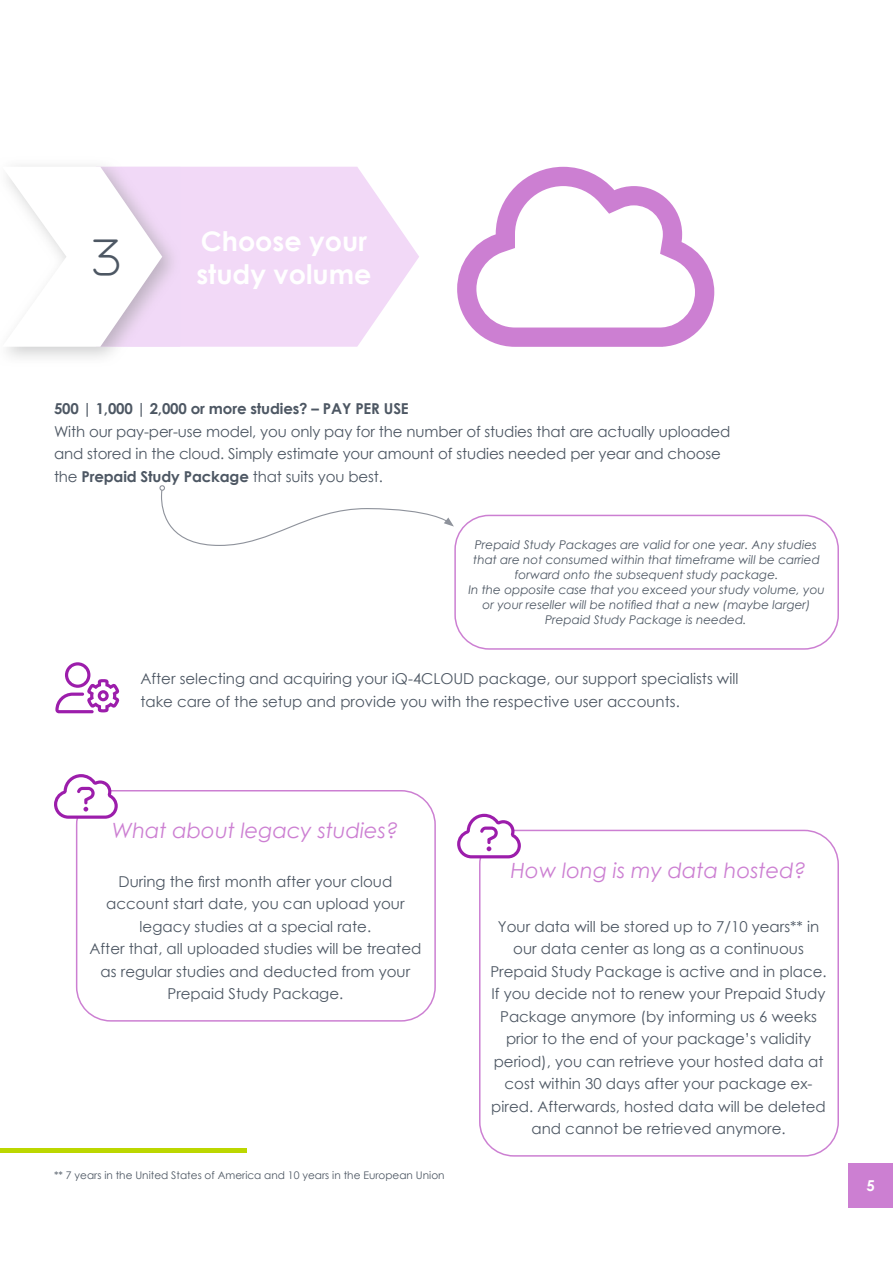
<style>
.page{position:relative;width:893px;height:1263px;background:#fff}
.page>*{position:absolute;margin:0;border:0;box-sizing:border-box;transform-origin:0 0}
.t1{font:700 27px/33px "Century Gothic";color:#fff}
.t2{font:italic 21px "Century Gothic";color:#cc7fd2}
.t3{font:15px/22.5px "Century Gothic";color:#4d5763;text-align:center}
.t4{font:700 15px "Century Gothic";letter-spacing:-.01em;color:#4d5763}
.t5{font:700 15px "Century Gothic";color:#fff}
.t6{font:italic 12px/15px "Century Gothic";color:#4d5763;text-align:center}
.t7{font:10.5px "Century Gothic";color:#4d5763}
.s1{font-weight:700}
</style>
<div class="page">
<hr style="left:0;top:1148px;width:247px;height:4px;background:#bcd700">
<svg style="left:180px;top:167px;width:239px;height:180px;background:#f3ddf8"></svg>
<svg style="left:454px;top:515px;width:385px;height:135px"></svg>
<svg style="left:76px;top:790px;width:360px;height:232px"></svg>
<svg style="left:479px;top:830px;width:360px;height:327px"></svg>
<svg style="left:54px;top:774px;width:64px;height:45px"></svg>
<svg style="left:457px;top:814px;width:64px;height:44px"></svg>
<svg style="left:55px;top:662px;width:64px;height:51px"></svg>
<svg style="left:159px;top:485px;width:295px;height:61px"></svg>
<div style="left:848px;top:1163px;width:45px;height:45px;background:#cc7fd2"></div>
<svg style="left:457px;top:167px;width:257px;height:180px"></svg>
<svg style="left:2px;top:167px;width:160px;height:180px"></svg>
<h1 class="t1" style="left:196px;top:223px;width:176px">Choose your study volume</h1>
<p class="t4" style="left:54px;top:397px;width:356px">500 | 1,000 | 2,000 or more studies? – PAY PER USE</p>
<p class="t3" style="left:54px;top:420px;width:678px;text-align:left">With our pay-per-use model, you only pay for the number of studies that are actually uploaded and stored in the cloud. Simply estimate your amount of studies needed per year and choose the <span class="s1">Prepaid Study Package</span> that suits you best.</p>
<p class="t6" style="left:468px;top:537px;width:358px">Prepaid Study Packages are valid for one year. Any studies that are not consumed within that timeframe will be carried forward onto the subsequent study package.<br>In the opposite case that you exceed your study volume, you or your reseller will be notified that a new (maybe larger)<br>Prepaid Study Package is needed.</p>
<p class="t3" style="left:140px;top:667px;width:599px;text-align:left">After selecting and acquiring your iQ-4CLOUD package, our support specialists will take care of the setup and provide you with the respective user accounts.</p>
<h2 class="t2" style="left:112px;top:816px;width:288px">What about legacy studies?</h2>
<p class="t3" style="left:89px;top:870px;width:333px">During the first month after your cloud account start date, you can upload your legacy studies at a special rate.<br>After that, all uploaded studies will be treated as regular studies and deducted from your Prepaid Study Package.</p>
<p class="t7" style="left:54px;top:1168px;width:392px">** 7 years in the United States of America and 10 years in the European Union</p>
<h2 class="t2" style="left:511px;top:856px;width:297px">How long is my data hosted?</h2>
<p class="t3" style="left:490px;top:915px;width:338px">Your data will be stored up to 7/10 years** in our data center as long as a continuous Prepaid Study Package is active and in place.<br>If you decide not to renew your Prepaid Study Package anymore (by informing us 6 weeks prior to the end of your package’s validity period), you can retrieve your hosted data at cost within 30 days after your package ex&shy;pired. Afterwards, hosted data will be deleted and cannot be retrieved anymore.</p>
<p class="t5" style="left:866px;top:1174px;width:10px">5</p>
</div>
